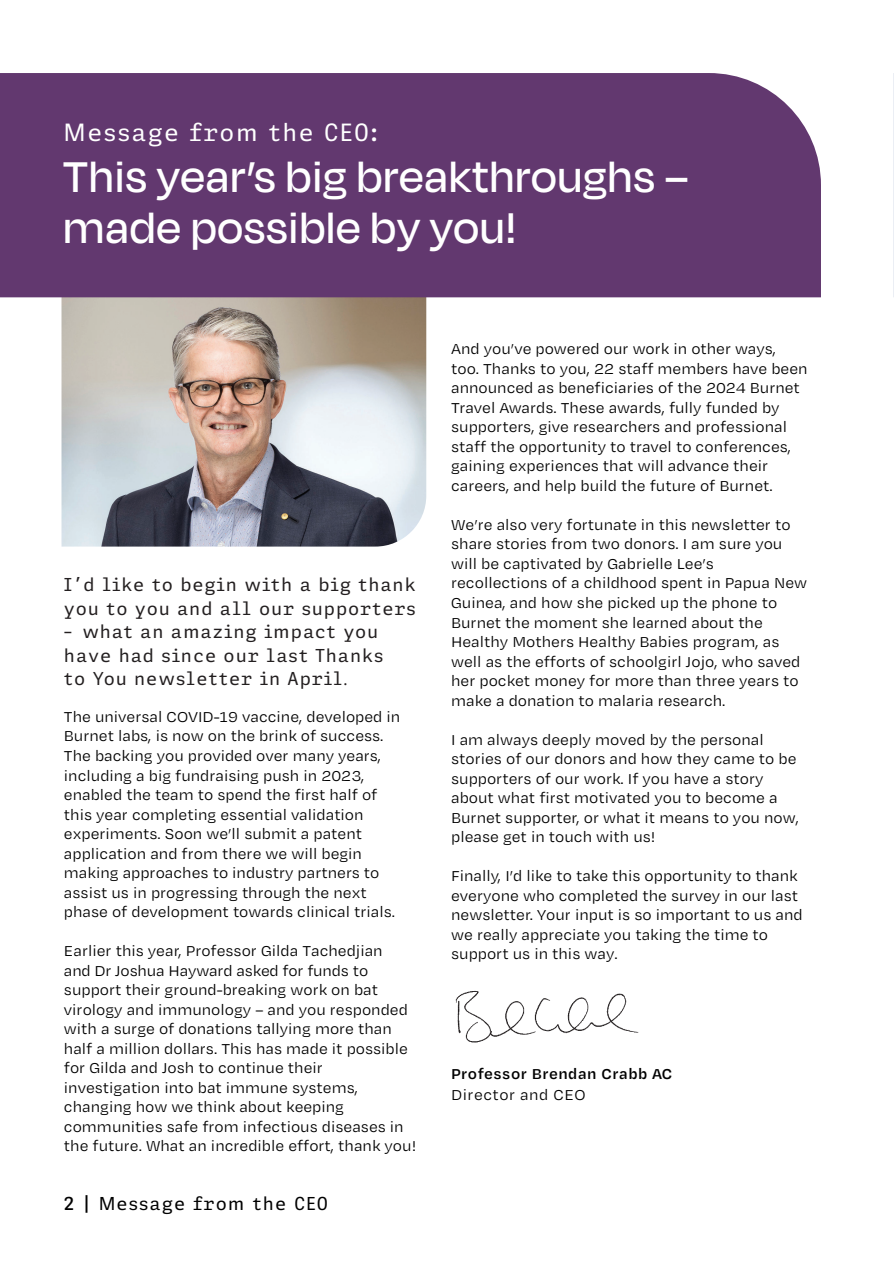
<style>
.page{position:relative;width:894px;height:1265px;background:#fff}
.page>*{position:absolute;margin:0;border:0;box-sizing:border-box;transform-origin:0 0}
.t1{font:500 49.5px/51px "Degular Display";letter-spacing:.03em;color:#fff}
.t2{font:24px "Adelle Mono Flex";letter-spacing:.06em;color:#fff}
.t3{font:18px/23.4px "Adelle Mono Flex";letter-spacing:.05em;color:#231f20}
.t4{font:18px "Adelle Mono Flex";letter-spacing:.06em;color:#000}
.t5{font:16.5px/19.5px "Degular Text";color:#000}
.t6{font:600 16.5px "Degular Text";letter-spacing:.03em;color:#000}
.t7{font:16.5px "Degular Text";letter-spacing:.03em;color:#000}
.s1{font-family:"Minion Pro"}
.s2{font-weight:600}
</style>
<div class="page">
<img style="left:61px;top:297px;width:365px;height:249px">
<div style="left:0;top:73px;width:820px;height:224px;background:#62386f"></div>
<img style="left:455px;top:990px;width:184px;height:53px">
<svg style="left:893px;top:73px;width:1px;height:224px"></svg>
<h2 class="t2" style="left:64px;top:117px;width:316px">Message from the CEO:</h2>
<h1 class="t1" style="left:64px;top:150px;width:626px">This year’s big breakthroughs – made possible by you!</h1>
<p class="t3" style="left:64px;top:573px;width:353px">I’d like to begin with a big thank you to you and all our supporters</p>
<p class="t3" style="left:64px;top:620px;width:321px">- what an amazing impact you have had since our last Thanks to You newsletter in April<span class="s1">.</span></p>
<p class="t5" style="left:64px;top:706px;width:338px">The universal COVID-19 vaccine, developed in Burnet labs, is now on the brink of success.<br>The backing you provided over many years, including a big fundraising push in 2023, enabled the team to spend the first half of this year completing essential validation experiments. Soon we’ll submit a patent application and from there we will begin making approaches to industry partners to assist us in progressing through the next phase of development towards clinical trials.</p>
<p class="t5" style="left:64px;top:940px;width:354px">Earlier this year, Professor Gilda Tachedjian<br>and Dr Joshua Hayward asked for funds to support their ground-breaking work on bat virology and immunology – and you responded with a surge of donations tallying more than half a million dollars. This has made it possible for Gilda and Josh to continue their investigation into bat immune systems, changing how we think about keeping communities safe from infectious diseases in the future. What an incredible effort, thank you!</p>
<p class="t4" style="left:64px;top:1191px;width:266px"><span class="s2">2 |</span> Message from the CEO</p>
<p class="t5" style="left:451px;top:338px;width:358px">And you’ve powered our work in other ways, too. Thanks to you, 22 staff members have been announced as beneficiaries of the 2024 Burnet Travel Awards. These awards, fully funded by supporters, give researchers and professional staff the opportunity to travel to conferences, gaining experiences that will advance their careers, and help build the future of Burnet.</p>
<p class="t5" style="left:451px;top:514px;width:357px">We’re also very fortunate in this newsletter to share stories from two donors. I am sure you will be captivated by Gabrielle Lee’s recollections of a childhood spent in Papua New Guinea, and how she picked up the phone to Burnet the moment she learned about the Healthy Mothers Healthy Babies program, as well as the efforts of schoolgirl Jojo, who saved her pocket money for more than three years to make a donation to malaria research.</p>
<p class="t5" style="left:451px;top:728px;width:349px">I am always deeply moved by the personal stories of our donors and how they came to be supporters of our work. If you have a story about what first motivated you to become a Burnet supporter, or what it means to you now, please get in touch with us!</p>
<p class="t5" style="left:451px;top:865px;width:353px">Finally, I’d like to take this opportunity to thank everyone who completed the survey in our last newsletter. Your input is so important to us and we really appreciate you taking the time to support us in this way.</p>
<p class="t6" style="left:451px;top:1062px;width:223px">Professor Brendan Crabb AC</p>
<p class="t7" style="left:451px;top:1083px;width:136px">Director and CEO</p>
</div>
